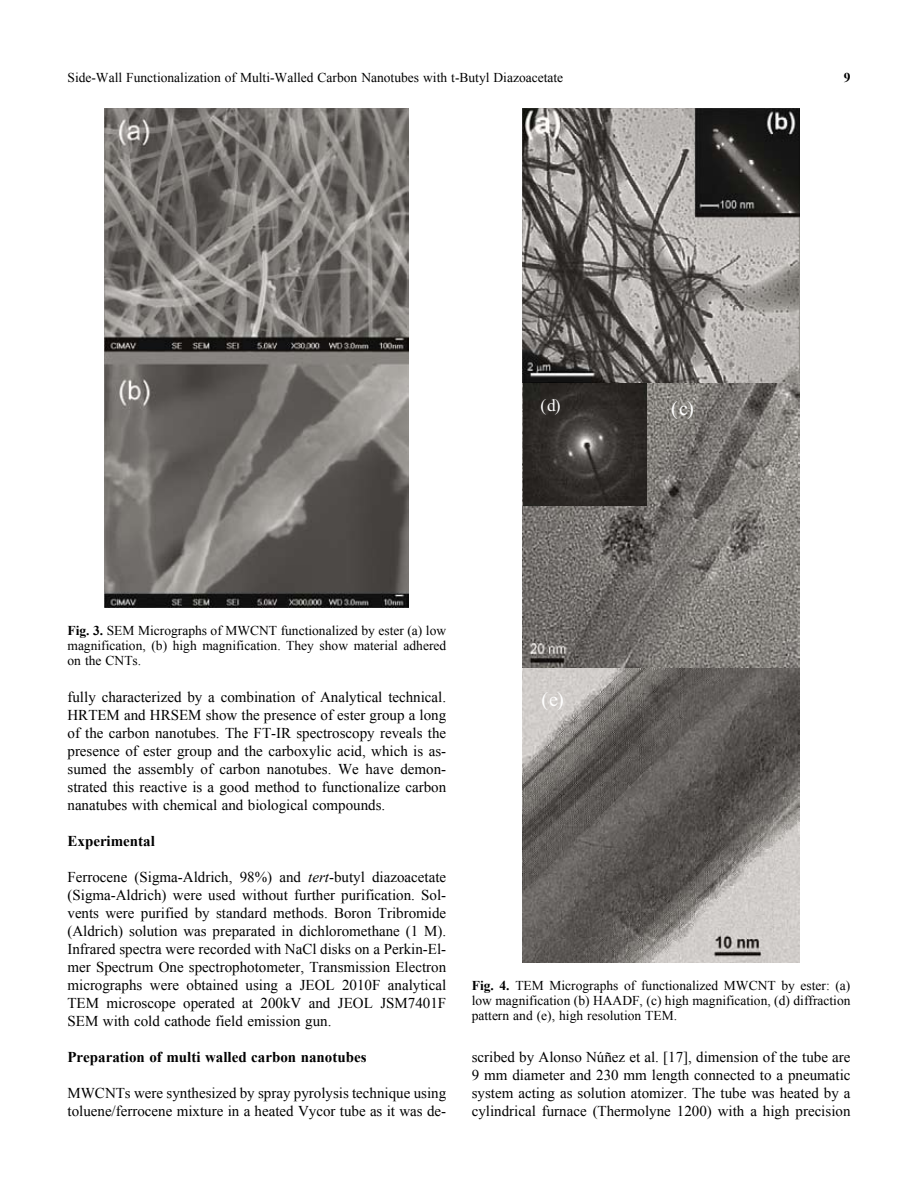
<style>
.page{position:relative;width:918px;height:1188px;background:#fff}
.page>*{position:absolute;margin:0;border:0;box-sizing:border-box;transform-origin:0 0}
.t1{font:20.25px "Times New Roman";color:#fff}
.t2{font:17.4px "Times New Roman";color:#fff}
.t3{font:15px/18px "Times New Roman";color:#000;text-align:justify}
.t4{font:700 15px "Times New Roman";color:#000}
.t5{font:13.5px/15px "Times New Roman";color:#000;text-align:justify}
.s1{font-weight:700}
.s2{font-style:italic}
</style>
<div class="page">
<img style="left:105px;top:108px;width:304px;height:499px">
<img style="left:522px;top:108px;width:278px;height:855px">
<img style="left:523px;top:384px;width:123px;height:122px">
<p class="t5" style="left:68px;top:70px;width:497px">Side-Wall Functionalization of Multi-Walled Carbon Nanotubes with t-Butyl Diazoacetate</p>
<p class="t5" style="left:68px;top:623px;width:380px"><span class="s1">Fig. 3.</span> SEM Micrographs of MWCNT functionalized by ester (a) low magnification, (b) high magnification. They show material adhered on the CNTs.</p>
<p class="t2" style="left:540px;top:394px;width:22px">(d)</p>
<h1 class="t1" style="left:671px;top:394px;width:24px">(c)</h1>
<p class="t3" style="left:68px;top:688px;width:380px">fully characterized by a combination of Analytical technical.<br>HRTEM and HRSEM show the presence of ester group a long of the carbon nanotubes. The FT-IR spectroscopy reveals the presence of ester group and the carboxylic acid, which is as&shy;sumed the assembly of carbon nanotubes. We have demon&shy;strated this reactive is a good method to functionalize carbon nanatubes with chemical and biological compounds.</p>
<p class="t4" style="left:68px;top:831px;width:89px">Experimental</p>
<p class="t3" style="left:68px;top:868px;width:380px">Ferrocene (Sigma-Aldrich, 98%) and <span class="s2">tert</span>-butyl diazoacetate (Sigma-Aldrich) were used without further purification. Sol&shy;vents were purified by standard methods. Boron Tribromide (Aldrich) solution was preparated in dichloromethane (1 M).<br>Infrared spectra were recorded with NaCl disks on a Perkin-El&shy;mer Spectrum One spectrophotometer, Transmission Electron micrographs were obtained using a JEOL 2010F analytical TEM microscope operated at 200kV and JEOL JSM7401F SEM with cold cathode field emission gun.</p>
<p class="t4" style="left:68px;top:1046px;width:301px">Preparation of multi walled carbon nanotubes</p>
<p class="t3" style="left:68px;top:1084px;width:380px">MWCNTs were synthesized by spray pyrolysis technique using toluene/ferrocene mixture in a heated Vycor tube as it was de-</p>
<h1 class="t1" style="left:541px;top:686px;width:24px">(e)</h1>
<p class="t5" style="left:472px;top:978px;width:380px"><span class="s1">Fig. 4.</span> TEM Micrographs of functionalized MWCNT by ester: (a) low magnification (b) HAADF, (c) high magnification, (d) diffraction pattern and (e), high resolution TEM.</p>
<p class="t3" style="left:472px;top:1048px;width:380px">scribed by Alonso Núñez et al. [17], dimension of the tube are 9 mm diameter and 230 mm length connected to a pneumatic system acting as solution atomizer. The tube was heated by a cylindrical furnace (Thermolyne 1200) with a high precision</p>
</div>
